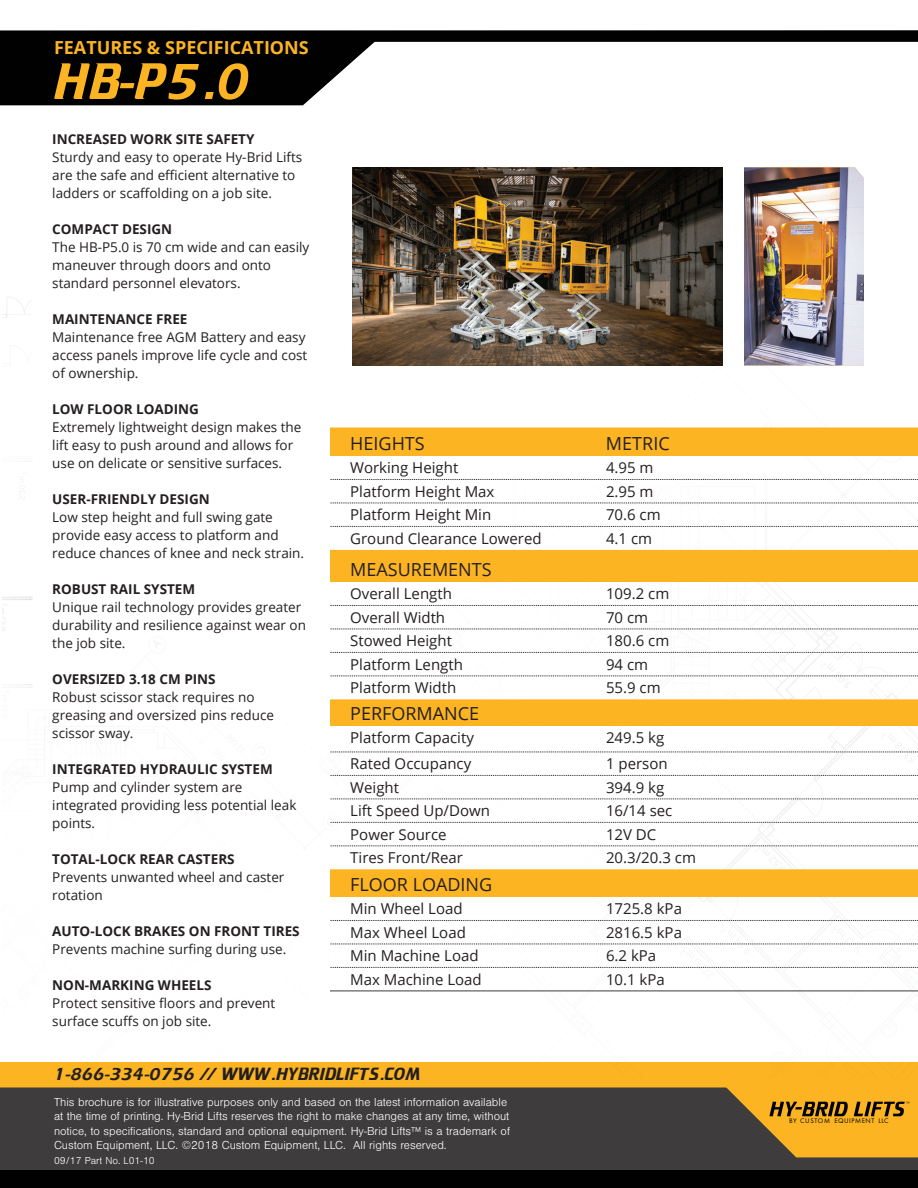
<style>
.page{position:relative;width:918px;height:1188px;background:#fff}
.page>*{position:absolute;margin:0;border:0;box-sizing:border-box;transform-origin:0 0}
.t1{font:52.5px "Trekker";color:#fcb423}
.t2{font:18px "Open Sans";color:#231f20}
.t3{font:18px "Trekker";color:#231f20}
.t4{font:700 18px "Open Sans";color:#fcb423}
.t5{font:15px "Open Sans";color:#231f20}
.t6{font:13.5px/18px "Open Sans";color:#231f20}
.t7{font:700 13.5px "Open Sans";color:#231f20}
.t8{font:300 12px/14.4px "Nimbus San";color:#fff}
.t9{font:300 10.5px "Nimbus San";color:#fff}
.t10{font:6.9px "Futura PT";letter-spacing:.075em;color:#010101}
</style>
<div class="page">
<div style="left:0;top:1062px;width:918px;height:126px;background:#fcb423"></div>
<svg style="left:0;top:1087px;width:918px;height:83px;background:#554b38"></svg>
<div style="left:0;top:1170px;width:918px;height:18px;background:#010101"></div>
<svg style="left:770px;top:1102px;width:78px;height:14px"></svg>
<svg style="left:854px;top:1102px;width:55px;height:14px"></svg>
<svg style="left:0;top:30px;width:918px;height:75px"></svg>
<svg style="left:330px;top:428px;width:588px;height:469px"></svg>
<svg style="left:330px;top:479px;width:588px;height:1px"></svg>
<svg style="left:330px;top:503px;width:588px;height:1px"></svg>
<svg style="left:330px;top:526px;width:588px;height:1px"></svg>
<svg style="left:330px;top:605px;width:588px;height:1px"></svg>
<svg style="left:330px;top:629px;width:588px;height:1px"></svg>
<svg style="left:330px;top:652px;width:588px;height:1px"></svg>
<svg style="left:330px;top:676px;width:588px;height:1px"></svg>
<svg style="left:330px;top:752px;width:588px;height:1px"></svg>
<svg style="left:330px;top:775px;width:588px;height:1px"></svg>
<svg style="left:330px;top:799px;width:588px;height:1px"></svg>
<svg style="left:330px;top:822px;width:588px;height:1px"></svg>
<svg style="left:330px;top:846px;width:588px;height:1px"></svg>
<svg style="left:330px;top:920px;width:588px;height:1px"></svg>
<svg style="left:330px;top:944px;width:588px;height:1px"></svg>
<svg style="left:330px;top:967px;width:588px;height:1px"></svg>
<hr style="left:330px;top:991px;width:276px;height:1px;background:#3e3c3c">
<hr style="left:606px;top:991px;width:312px;height:1px;background:#3e3c3c">
<img style="left:744px;top:167px;width:120px;height:198px">
<img style="left:353px;top:167px;width:369px;height:198px">
<img style="left:427px;top:190px;width:190px;height:166px">
<h2 class="t4" style="left:54px;top:35px;width:256px">FEATURES &amp; SPECIFICATIONS</h2>
<h1 class="t1" style="left:54px;top:53px;width:197px">HB-P5.0</h1>
<p class="t7" style="left:52px;top:130px;width:204px">INCREASED WORK SITE SAFETY</p>
<p class="t6" style="left:52px;top:148px;width:252px">Sturdy and easy to operate Hy-Brid Lifts are the safe and efficient alternative to ladders or scaffolding on a job site.</p>
<p class="t7" style="left:52px;top:220px;width:122px">COMPACT DESIGN</p>
<p class="t6" style="left:52px;top:238px;width:259px">The HB-P5.0 is 70 cm wide and can easily maneuver through doors and onto standard personnel elevators.</p>
<p class="t7" style="left:52px;top:310px;width:137px">MAINTENANCE FREE</p>
<p class="t6" style="left:52px;top:328px;width:257px">Maintenance free AGM Battery and easy access panels improve life cycle and cost of ownership.</p>
<p class="t7" style="left:52px;top:400px;width:148px">LOW FLOOR LOADING</p>
<p class="t6" style="left:52px;top:418px;width:251px">Extremely lightweight design makes the lift easy to push around and allows for use on delicate or sensitive surfaces.</p>
<p class="t7" style="left:52px;top:490px;width:159px">USER-FRIENDLY DESIGN</p>
<p class="t6" style="left:52px;top:508px;width:253px">Low step height and full swing gate provide easy access to platform and reduce chances of knee and neck strain.</p>
<p class="t7" style="left:52px;top:580px;width:144px">ROBUST RAIL SYSTEM</p>
<p class="t6" style="left:52px;top:598px;width:255px">Unique rail technology provides greater durability and resilience against wear on the job site.</p>
<p class="t7" style="left:52px;top:670px;width:165px">OVERSIZED 3.18 CM PINS</p>
<p class="t6" style="left:52px;top:688px;width:223px">Robust scissor stack requires no greasing and oversized pins reduce scissor sway.</p>
<p class="t7" style="left:52px;top:760px;width:222px">INTEGRATED HYDRAULIC SYSTEM</p>
<p class="t6" style="left:52px;top:778px;width:246px">Pump and cylinder system are integrated providing less potential leak points.</p>
<p class="t7" style="left:52px;top:849px;width:184px">TOTAL-LOCK REAR CASTERS</p>
<p class="t6" style="left:52px;top:868px;width:234px">Prevents unwanted wheel and caster rotation</p>
<p class="t7" style="left:52px;top:921px;width:249px">AUTO-LOCK BRAKES ON FRONT TIRES</p>
<p class="t6" style="left:52px;top:940px;width:236px">Prevents machine surfing during use.</p>
<p class="t7" style="left:52px;top:975px;width:161px">NON-MARKING WHEELS</p>
<p class="t6" style="left:52px;top:994px;width:225px">Protect sensitive floors and prevent surface scuffs on job site.</p>
<h2 class="t2" style="left:350px;top:431px;width:76px">HEIGHTS</h2>
<h2 class="t2" style="left:606px;top:431px;width:65px">METRIC</h2>
<p class="t5" style="left:350px;top:458px;width:110px">Working Height</p>
<p class="t5" style="left:606px;top:458px;width:49px">4.95 m</p>
<p class="t5" style="left:350px;top:481px;width:146px">Platform Height Max</p>
<p class="t5" style="left:606px;top:481px;width:49px">2.95 m</p>
<p class="t5" style="left:350px;top:505px;width:143px">Platform Height Min</p>
<p class="t5" style="left:606px;top:505px;width:56px">70.6 cm</p>
<p class="t5" style="left:350px;top:528px;width:193px">Ground Clearance Lowered</p>
<p class="t5" style="left:606px;top:528px;width:48px">4.1 cm</p>
<h2 class="t2" style="left:350px;top:557px;width:143px">MEASUREMENTS</h2>
<p class="t5" style="left:350px;top:584px;width:103px">Overall Length</p>
<p class="t5" style="left:606px;top:584px;width:65px">109.2 cm</p>
<p class="t5" style="left:350px;top:607px;width:96px">Overall Width</p>
<p class="t5" style="left:606px;top:607px;width:44px">70 cm</p>
<p class="t5" style="left:350px;top:631px;width:103px">Stowed Height</p>
<p class="t5" style="left:606px;top:631px;width:65px">180.6 cm</p>
<p class="t5" style="left:350px;top:654px;width:114px">Platform Length</p>
<p class="t5" style="left:606px;top:654px;width:44px">94 cm</p>
<p class="t5" style="left:350px;top:678px;width:107px">Platform Width</p>
<p class="t5" style="left:606px;top:678px;width:56px">55.9 cm</p>
<h2 class="t2" style="left:350px;top:701px;width:130px">PERFORMANCE</h2>
<p class="t5" style="left:350px;top:728px;width:125px">Platform Capacity</p>
<p class="t5" style="left:606px;top:728px;width:60px">249.5 kg</p>
<p class="t5" style="left:350px;top:754px;width:123px">Rated Occupancy</p>
<p class="t5" style="left:606px;top:754px;width:63px">1 person</p>
<p class="t5" style="left:350px;top:777px;width:50px">Weight</p>
<p class="t5" style="left:606px;top:777px;width:60px">394.9 kg</p>
<p class="t5" style="left:350px;top:801px;width:141px">Lift Speed Up/Down</p>
<p class="t5" style="left:606px;top:801px;width:68px">16/14 sec</p>
<p class="t5" style="left:350px;top:824px;width:98px">Power Source</p>
<p class="t5" style="left:606px;top:824px;width:52px">12V DC</p>
<p class="t5" style="left:350px;top:848px;width:114px">Tires Front/Rear</p>
<p class="t5" style="left:606px;top:848px;width:91px">20.3/20.3 cm</p>
<h2 class="t2" style="left:350px;top:872px;width:144px">FLOOR LOADING</h2>
<p class="t5" style="left:350px;top:899px;width:114px">Min Wheel Load</p>
<p class="t5" style="left:606px;top:899px;width:78px">1725.8 kPa</p>
<p class="t5" style="left:350px;top:922px;width:117px">Max Wheel Load</p>
<p class="t5" style="left:606px;top:922px;width:78px">2816.5 kPa</p>
<p class="t5" style="left:350px;top:946px;width:130px">Min Machine Load</p>
<p class="t5" style="left:606px;top:946px;width:52px">6.2 kPa</p>
<p class="t5" style="left:350px;top:969px;width:133px">Max Machine Load</p>
<p class="t5" style="left:606px;top:969px;width:60px">10.1 kPa</p>
<h2 class="t3" style="left:54px;top:1064px;width:367px">1-866-334-0756 // WWW.HYBRIDLIFTS.COM</h2>
<p class="t8" style="left:54px;top:1095px;width:458px">This brochure is for illustrative purposes only and based on the latest information available at the time of printing. Hy-Brid Lifts reserves the right to make changes at any time, without notice, to specifications, standard and optional equipment. Hy-Brid Lifts™ is a trademark of Custom Equipment, LLC. ©2018 Custom Equipment, LLC. All rights reserved.</p>
<p class="t9" style="left:54px;top:1155px;width:102px">09/17 Part No. L01-10</p>
<p class="t10" style="left:789px;top:1117px;width:101px">BY CUSTOM EQUIPMENT LLC</p>
</div>
